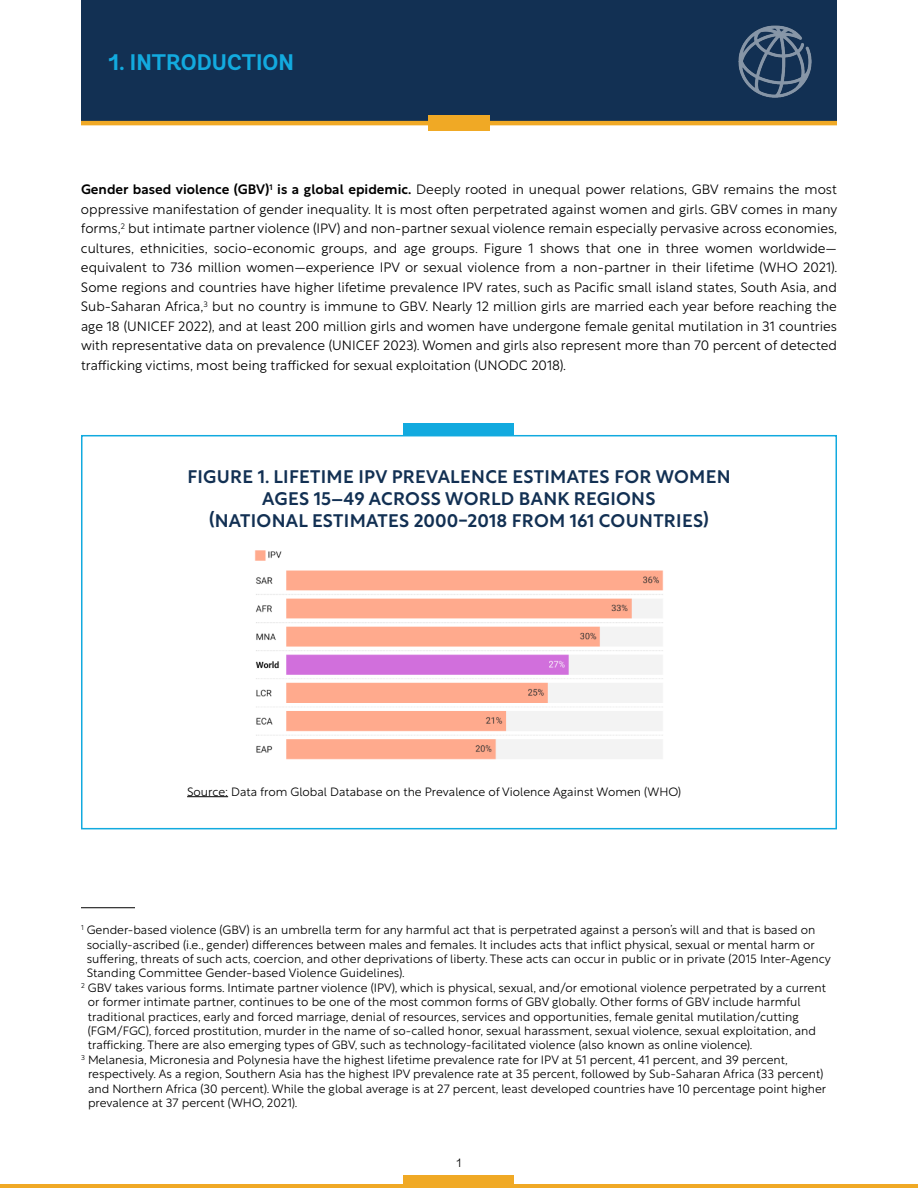
<style>
.page{position:relative;width:918px;height:1188px;background:#fff}
.page>*{position:absolute;margin:0;border:0;box-sizing:border-box;transform-origin:0 0}
.t1{font:700 22.5px "Andes";color:#12aadf}
.t2{font:500 18px/21.6px "Rustica";letter-spacing:.02em;color:#123053;text-align:center}
.t3{font:300 13.5px/19.5px "Rustica";color:#000;text-align:justify}
.t4{font:300 12px "Rustica";color:#000}
.t5{font:300 12px "Andes";color:#000}
.s1{font-weight:500}
</style>
<div class="page">
<hr style="left:0;top:1184px;width:918px;height:4px;background:#f0a925">
<div style="left:404px;top:1175px;width:110px;height:9px;background:#f0a925"></div>
<div style="left:81px;top:0;width:756px;height:123px;background:#123053"></div>
<div style="left:428px;top:116px;width:62px;height:15px;background:#f0a925"></div>
<hr style="left:81px;top:121px;width:756px;height:4px;background:#f0a925">
<img style="left:738px;top:25px;width:74px;height:73px">
<hr style="left:81px;top:907px;width:54px;height:1px;background:#000">
<div style="left:81px;top:435px;width:756px;height:394px;border:2px solid #12aadf"></div>
<div style="left:404px;top:423px;width:110px;height:12px;background:#12aadf"></div>
<hr style="left:187px;top:796px;width:41px;height:1px;background:#000">
<img style="left:255px;top:550px;width:408px;height:210px">
<h1 class="t1" style="left:109px;top:48px;width:187px">1. INTRODUCTION</h1>
<p class="t3" style="left:81px;top:178px;width:758px"><span class="s1">Gender based violence (GBV)</span><sup>1</sup> <span class="s1">is a global epidemic.</span> Deeply rooted in unequal power relations, GBV remains the most oppressive manifestation of gender inequality. It is most often perpetrated against women and girls. GBV comes in many forms,<sup>2</sup> but intimate partner violence (IPV) and non-partner sexual violence remain especially pervasive across economies, cultures, ethnicities, socio-economic groups, and age groups. Figure 1 shows that one in three women worldwide— equivalent to 736 million women—experience IPV or sexual violence from a non-partner in their lifetime (WHO 2021).<br>Some regions and countries have higher lifetime prevalence IPV rates, such as Pacific small island states, South Asia, and Sub-Saharan Africa,<sup>3</sup> but no country is immune to GBV. Nearly 12 million girls are married each year before reaching the age 18 (UNICEF 2022), and at least 200 million girls and women have undergone female genital mutilation in 31 countries with representative data on prevalence (UNICEF 2023). Women and girls also represent more than 70 percent of detected trafficking victims, most being trafficked for sexual exploitation (UNODC 2018).</p>
<h2 class="t2" style="left:187px;top:464px;width:545px">FIGURE 1. LIFETIME IPV PREVALENCE ESTIMATES FOR WOMEN<br>AGES 15–49 ACROSS WORLD BANK REGIONS<br>(NATIONAL ESTIMATES 2000-2018 FROM 161 COUNTRIES)</h2>
<p class="t4" style="left:187px;top:781px;width:496px">Source: Data from Global Database on the Prevalence of Violence Against Women (WHO)</p>
<p class="t4" style="left:81px;top:920px;width:736px"><sup>1</sup> Gender-based violence (GBV) is an umbrella term for any harmful act that is perpetrated against a person’s will and that is based on</p>
<p class="t4" style="left:87px;top:934px;width:730px">socially-ascribed (i.e., gender) differences between males and females. It includes acts that inflict physical, sexual or mental harm or</p>
<p class="t4" style="left:87px;top:948px;width:746px">suffering, threats of such acts, coercion, and other deprivations of liberty. These acts can occur in public or in private (2015 Inter-Agency</p>
<p class="t4" style="left:87px;top:963px;width:319px">Standing Committee Gender-based Violence Guidelines).</p>
<p class="t4" style="left:81px;top:977px;width:747px"><sup>2</sup> GBV takes various forms. Intimate partner violence (IPV), which is physical, sexual, and/or emotional violence perpetrated by a current</p>
<p class="t4" style="left:88px;top:992px;width:714px">or former intimate partner, continues to be one of the most common forms of GBV globally. Other forms of GBV include harmful</p>
<p class="t4" style="left:88px;top:1006px;width:713px">traditional practices, early and forced marriage, denial of resources, services and opportunities, female genital mutilation/cutting</p>
<p class="t4" style="left:88px;top:1020px;width:730px">(FGM/FGC), forced prostitution, murder in the name of so-called honor, sexual harassment, sexual violence, sexual exploitation, and</p>
<p class="t4" style="left:88px;top:1035px;width:666px">trafficking. There are also emerging types of GBV, such as technology-facilitated violence (also known as online violence).</p>
<p class="t4" style="left:81px;top:1049px;width:708px"><sup>3</sup> Melanesia, Micronesia and Polynesia have the highest lifetime prevalence rate for IPV at 51 percent, 41 percent, and 39 percent,</p>
<p class="t4" style="left:88px;top:1064px;width:737px">respectively. As a region, Southern Asia has the highest IPV prevalence rate at 35 percent, followed by Sub-Saharan Africa (33 percent)</p>
<p class="t4" style="left:88px;top:1078px;width:740px">and Northern Africa (30 percent). While the global average is at 27 percent, least developed countries have 10 percentage point higher</p>
<p class="t4" style="left:88px;top:1092px;width:211px">prevalence at 37 percent (WHO, 2021).</p>
<p class="t5" style="left:457px;top:1155px;width:6px">1</p>
</div>
